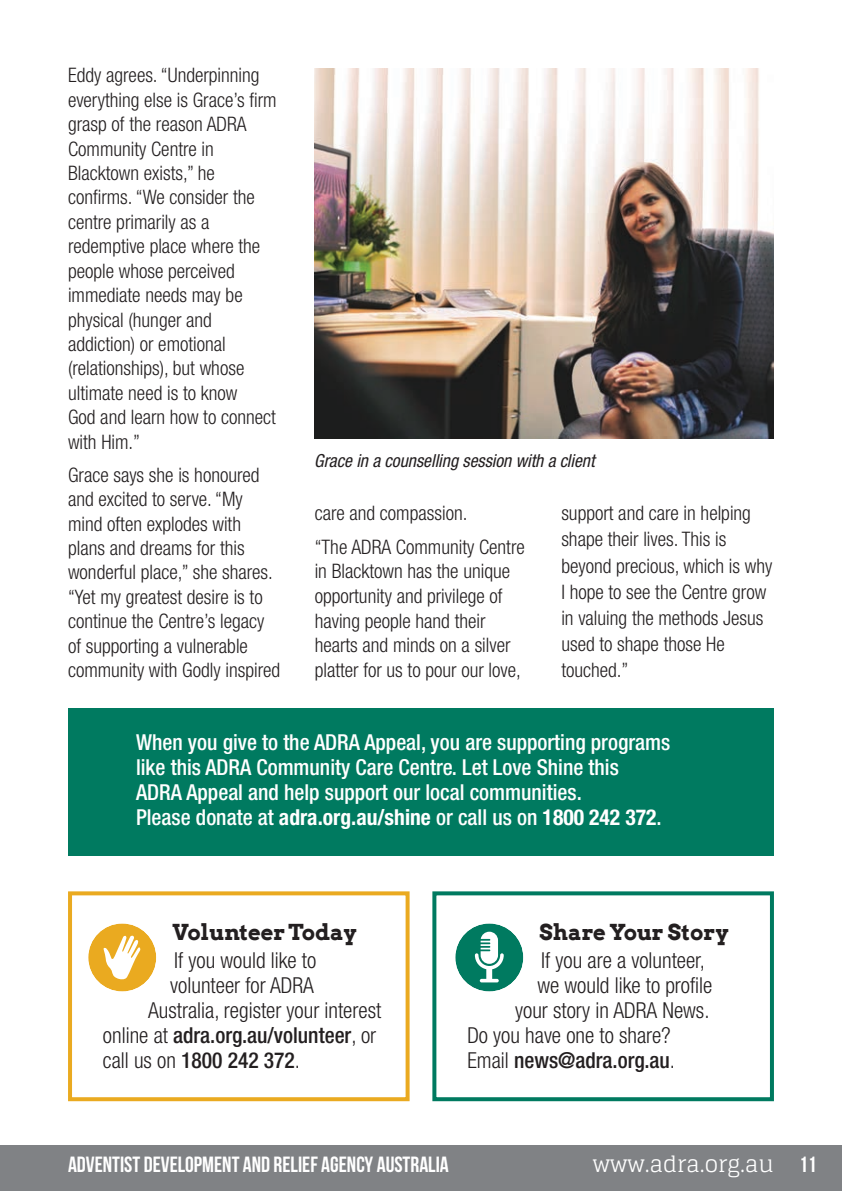
<style>
.page{position:relative;width:842px;height:1191px;background:#fff}
.page>*{position:absolute;margin:0;border:0;box-sizing:border-box;transform-origin:0 0}
.t1{font:500 condensed 22px/25px "Helvetica Neue";color:#fff}
.t2{font:300 condensed 22px "Helvetica Neue";color:#231f20}
.t3{font:500 condensed 22px "Helvetica Neue";color:#231f20}
.t4{font:22px "Bebas Neue";color:#fff}
.t5{font:700 22px "Arvo";color:#231f20}
.t6{font:22px "Glegoo";color:#fff}
.t7{font:300 condensed 20px/24.4px "Helvetica Neue";color:#231f20}
.t8{font:italic condensed 18px "Helvetica Neue";color:#231f20}
.s1{font-weight:700}
.s2{font-weight:300}
.s3{font-family:"Bebas Neue"}
</style>
<div class="page">
<div style="left:0;top:1145px;width:842px;height:46px;background:#808285"></div>
<div style="left:68px;top:708px;width:706px;height:147px;background:#007a60"></div>
<div style="left:68px;top:891px;width:342px;height:210px;border:4px solid #eaaa20"></div>
<svg style="left:88px;top:923px;width:68px;height:68px"></svg>
<div style="left:432px;top:891px;width:342px;height:210px;border:4px solid #007a60"></div>
<div style="left:455px;top:923px;width:68px;height:68px;background:#007a60;border-radius:50%"></div>
<svg style="left:475px;top:931px;width:29px;height:51px"></svg>
<img style="left:314px;top:68px;width:460px;height:370px">
<p class="t7" style="left:68px;top:65px;width:210px">Eddy agrees. “Underpinning everything else is Grace’s firm grasp of the reason ADRA<br>Community Centre in<br>Blacktown exists,” he confirms. “We consider the centre primarily as a redemptive place where the people whose perceived immediate needs may be physical (hunger and addiction) or emotional (relationships), but whose ultimate need is to know<br>God and learn how to connect with Him.”</p>
<p class="t7" style="left:68px;top:464px;width:214px">Grace says she is honoured and excited to serve. “My mind often explodes with plans and dreams for this wonderful place,” she shares. “Yet my greatest desire is to continue the Centre’s legacy of supporting a vulnerable community with Godly inspired</p>
<p class="t8" style="left:314px;top:454px;width:282px">Grace in a counselling session with a client</p>
<p class="t7" style="left:315px;top:498px;width:212px;line-height:33.2px">care and compassion.<br>“The ADRA Community Centre</p>
<p class="t7" style="left:315px;top:560px;width:208px">in Blacktown has the unique opportunity and privilege of having people hand their hearts and minds on a silver platter for us to pour our love,</p>
<p class="t7" style="left:561px;top:502px;width:213px;line-height:26.2px">support and care in helping shape their lives. This is beyond precious, which is why<br>I hope to see the Centre grow in valuing the methods Jesus used to shape those He touched.”</p>
<p class="t1" style="left:136px;top:732px;width:536px">When you give to the ADRA Appeal, you are supporting programs like this ADRA Community Care Centre. Let Love Shine this ADRA Appeal and help support our local communities.<br>Please donate at <span class="s1">adra.org.au/shine</span> or call us on <span class="s1">1800 242 372</span>.</p>
<p class="t5" style="left:173px;top:919px;width:186px">Volunteer Today</p>
<p class="t2" style="left:174px;top:952px;width:143px">If you would like to</p>
<p class="t2" style="left:170px;top:977px;width:145px">volunteer for ADRA</p>
<p class="t2" style="left:148px;top:1002px;width:235px">Australia, register your interest</p>
<p class="t3" style="left:103px;top:1027px;width:275px"><span class="s2">online at</span> adra.org.au/volunteer<span class="s2">, or</span></p>
<p class="t3" style="left:103px;top:1052px;width:199px"><span class="s2">call us on</span> 1800 242 372<span class="s2">.</span></p>
<p class="t5" style="left:540px;top:919px;width:190px">Share Your Story</p>
<p class="t2" style="left:541px;top:952px;width:165px">If you are a volunteer,</p>
<p class="t2" style="left:537px;top:977px;width:177px">we would like to profile</p>
<p class="t2" style="left:515px;top:1002px;width:196px">your story in ADRA News.</p>
<p class="t2" style="left:467px;top:1027px;width:205px">Do you have one to share?</p>
<p class="t3" style="left:467px;top:1052px;width:209px"><span class="s2">Email</span> news@adra.org.au<span class="s2">.</span></p>
<p class="t4" style="left:68px;top:1151px;width:382px">ADVENTIST DEVELOPMENT AND RELIEF AGENCY AUSTRALIA</p>
<p class="t6" style="left:593px;top:1151px;width:225px">www.adra.org.au <span class="s3">11</span></p>
</div>
